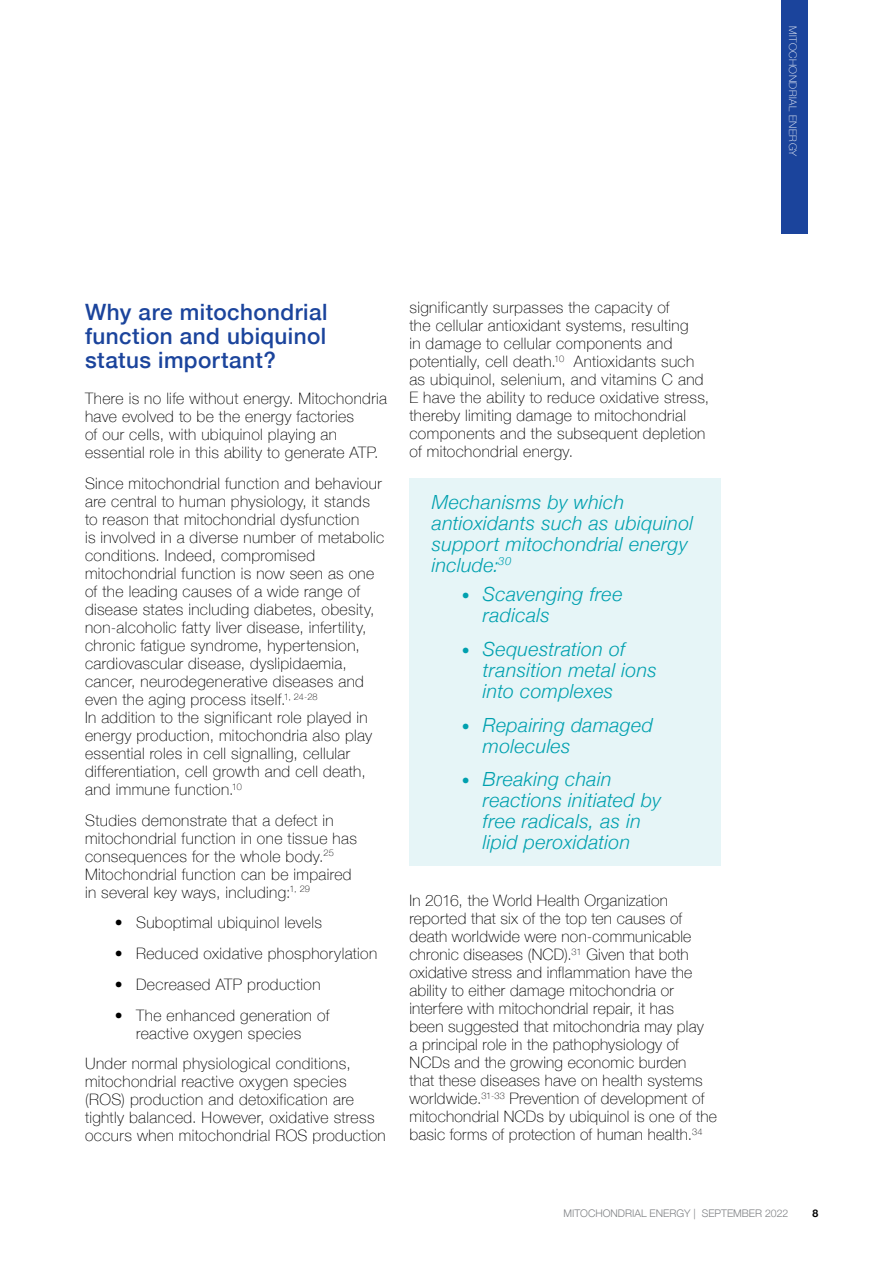
<style>
.page{position:relative;width:893px;height:1263px;background:#fff}
.page>*{position:absolute;margin:0;border:0;box-sizing:border-box;transform-origin:0 0}
.t1{font:500 22.5px/24px "Helvetica Neue";letter-spacing:.02em;color:#1b449c;text-align:justify}
.t2{font:italic 300 19.5px/21px "Helvetica Neue";letter-spacing:.02em;color:#00a0af}
.t3{font:100 15.75px/18px "Helvetica Neue";letter-spacing:.025em;color:#000}
.t4{font:300 10.5px "Helvetica Neue";color:#808285}
.t5{font:100 10.5px "Helvetica Neue";letter-spacing:.055em;color:#fff}
.t6{font:700 10.5px "Helvetica Neue";color:#000}
.s1{font-weight:500}
.s2{font-weight:500;font-style:normal;font-size:15.75px}
</style>
<div class="page">
<div style="left:781px;top:0;width:27px;height:233px;background:#1b449c"></div>
<div style="left:410px;top:479px;width:311px;height:387px;background:#e6f5f7"></div>
<p class="t5" style="left:801px;top:26px;width:133px;rotate:90deg">MITOCHONDRIAL ENERGY</p>
<h1 class="t1" style="left:85px;top:298px;width:244px">Why are mitochondrial function and ubiquinol status important?</h1>
<p class="t3" style="left:85px;top:389px;width:304px">There is no life without energy. Mitochondria have evolved to be the energy factories<br>of our cells, with ubiquinol playing an essential role in this ability to generate ATP.</p>
<p class="t3" style="left:85px;top:473px;width:301px">Since mitochondrial function and behaviour are central to human physiology, it stands to reason that mitochondrial dysfunction<br>is involved in a diverse number of metabolic conditions. Indeed, compromised mitochondrial function is now seen as one of the leading causes of a wide range of disease states including diabetes, obesity, non-alcoholic fatty liver disease, infertility, chronic fatigue syndrome, hypertension, cardiovascular disease, dyslipidaemia, cancer, neurodegenerative diseases and even the aging process itself.<sup>1,</sup> <sup>24-28<br></sup>In addition to the significant role played in energy production, mitochondria also play essential roles in cell signalling, cellular differentiation, cell growth and cell death, and immune function.<sup>10</sup></p>
<p class="t3" style="left:85px;top:810px;width:273px">Studies demonstrate that a defect in mitochondrial function in one tissue has consequences for the whole body.<sup>25<br></sup>Mitochondrial function can be impaired in several key ways, including:<sup>1,</sup> <sup>29</sup></p>
<p class="t3" style="left:115px;top:913px;width:209px"><span class="s1">•</span> Suboptimal ubiquinol levels</p>
<p class="t3" style="left:115px;top:944px;width:264px"><span class="s1">•</span> Reduced oxidative phosphorylation</p>
<p class="t3" style="left:115px;top:974px;width:207px"><span class="s1">•</span> Decreased ATP production</p>
<p class="t3" style="left:115px;top:1005px;width:216px;text-align:center"><span class="s1">•</span> The enhanced generation of reactive oxygen species</p>
<p class="t3" style="left:85px;top:1054px;width:302px">Under normal physiological conditions, mitochondrial reactive oxygen species (ROS) production and detoxification are tightly balanced. However, oxidative stress occurs when mitochondrial ROS production</p>
<p class="t3" style="left:409px;top:298px;width:301px">significantly surpasses the capacity of<br>the cellular antioxidant systems, resulting<br>in damage to cellular components and potentially, cell death.<sup>10</sup> Antioxidants such as ubiquinol, selenium, and vitamins C and E have the ability to reduce oxidative stress, thereby limiting damage to mitochondrial components and the subsequent depletion of mitochondrial energy.</p>
<p class="t2" style="left:432px;top:490px;width:263px">Mechanisms by which antioxidants such as ubiquinol support mitochondrial energy include:<sup>30</sup></p>
<p class="t2" style="left:483px;top:582px;width:141px;text-indent:-21px"><span class="s2">•</span> Scavenging free radicals</p>
<p class="t2" style="left:483px;top:637px;width:175px;text-indent:-21px"><span class="s2">•</span> Sequestration of transition metal ions into complexes</p>
<p class="t2" style="left:483px;top:713px;width:172px;text-indent:-21px"><span class="s2">•</span> Repairing damaged molecules</p>
<p class="t2" style="left:483px;top:768px;width:180px;text-indent:-21px"><span class="s2">•</span> Breaking chain reactions initiated by free radicals, as in lipid peroxidation</p>
<p class="t3" style="left:409px;top:891px;width:309px">In 2016, the World Health Organization reported that six of the top ten causes of death worldwide were non-communicable chronic diseases (NCD).<sup>31</sup> Given that both oxidative stress and inflammation have the ability to either damage mitochondria or interfere with mitochondrial repair, it has<br>been suggested that mitochondria may play<br>a principal role in the pathophysiology of NCDs and the growing economic burden<br>that these diseases have on health systems worldwide.<sup>31-33</sup> Prevention of development of mitochondrial NCDs by ubiquinol is one of the basic forms of protection of human health.<sup>34</sup></p>
<p class="t4" style="left:563px;top:1205px;width:227px">MITOCHONDRIAL ENERGY | SEPTEMBER 2022</p>
<p class="t6" style="left:812px;top:1205px;width:7px">8</p>
</div>
